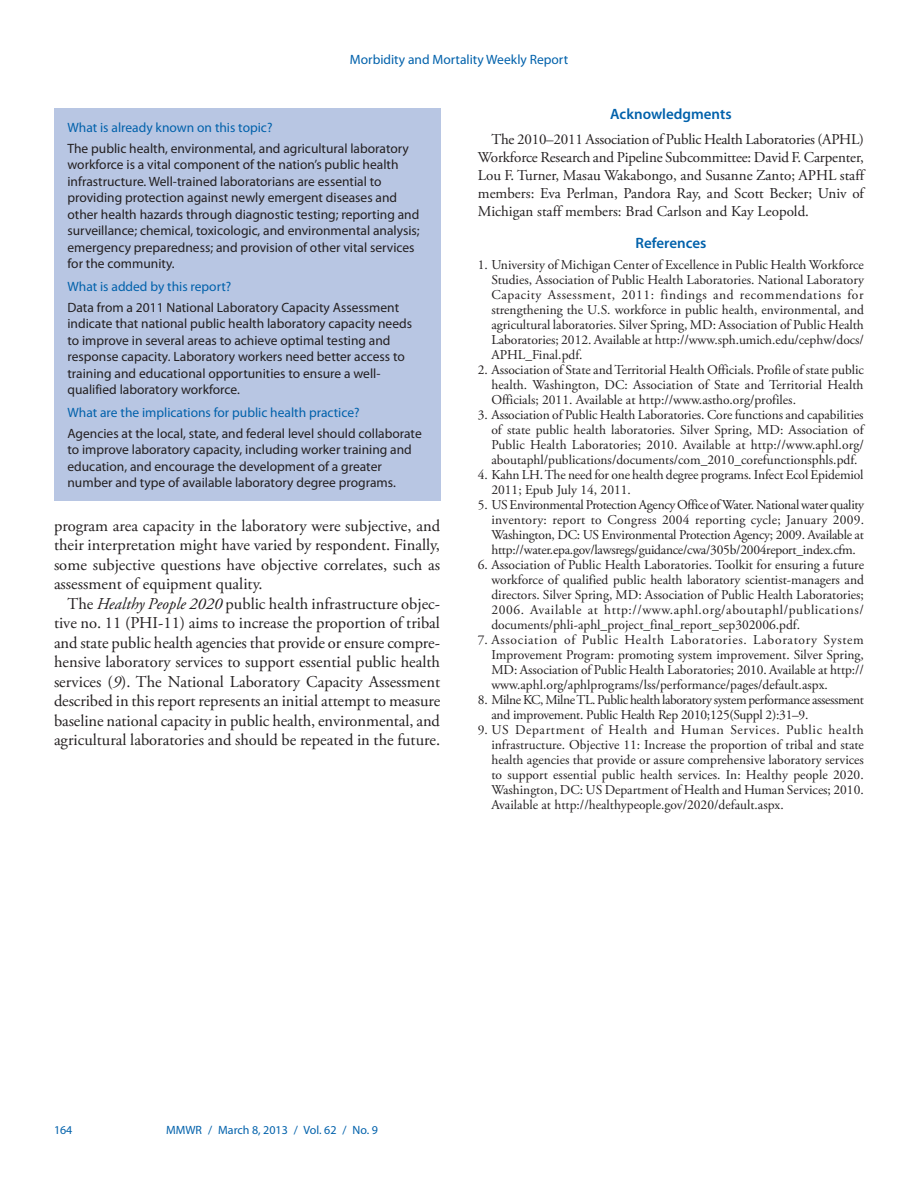
<style>
.page{position:relative;width:918px;height:1188px;background:#fff}
.page>*{position:absolute;margin:0;border:0;box-sizing:border-box;transform-origin:0 0}
.body_copy{font:16.5px/19.5px "Adobe Garamond Pro";color:#231f20;text-align:justify}
.acknowl_text{font:15px/18px "Adobe Garamond Pro";color:#231f20;text-align:justify}
.headline3{font:600 15px "Myriad Pro";color:#0161ab}
.reference_text_1-9{font:13.5px/15px "Adobe Garamond Pro";letter-spacing:-.005em;color:#231f20;text-align:justify}
.fb_answer{font:13.5px/16.5px "Myriad Pro";color:#231f20}
.fb_question{font:13.5px "Myriad Pro";color:#0161ab}
.reference_text_1-9-2{font:13.5px/15px "Adobe Garamond Pro";letter-spacing:-.03em;color:#231f20}
.t1{font:12px "Myriad Pro";color:#0161ab}
.s1{font-style:italic}
</style>
<div class="page">
<div style="left:54px;top:108px;width:386px;height:393px;background:#b8c6e3"></div>
<p class="fb_question" style="left:350px;top:51px;width:220px">Morbidity and Mortality Weekly Report</p>
<p class="fb_question" style="left:68px;top:119px;width:206px">What is already known on this topic?</p>
<p class="fb_answer" style="left:68px;top:140px;width:354px">The public health, environmental, and agricultural laboratory workforce is a vital component of the nation’s public health infrastructure. Well-trained laboratorians are essential to providing protection against newly emergent diseases and other health hazards through diagnostic testing; reporting and surveillance; chemical, toxicologic, and environmental analysis; emergency preparedness; and provision of other vital services for the community.</p>
<p class="fb_question" style="left:68px;top:278px;width:165px">What is added by this report?</p>
<p class="fb_answer" style="left:68px;top:299px;width:346px">Data from a 2011 National Laboratory Capacity Assessment indicate that national public health laboratory capacity needs to improve in several areas to achieve optimal testing and response capacity. Laboratory workers need better access to training and educational opportunities to ensure a well&shy;qualified laboratory workforce.</p>
<p class="fb_question" style="left:68px;top:404px;width:294px">What are the implications for public health practice?</p>
<p class="fb_answer" style="left:68px;top:425px;width:356px">Agencies at the local, state, and federal level should collaborate to improve laboratory capacity, including worker training and education, and encourage the development of a greater number and type of available laboratory degree programs.</p>
<p class="body_copy" style="left:54px;top:516px;width:388px">program area capacity in the laboratory were subjective, and their interpretation might have varied by respondent. Finally, some subjective questions have objective correlates, such as assessment of equipment quality.</p>
<p class="body_copy" style="left:54px;top:594px;width:388px;text-indent:13px">The <span class="s1">Healthy People 2020</span> public health infrastructure objec&shy;tive no. 11 (PHI-11) aims to increase the proportion of tribal and state public health agencies that provide or ensure compre&shy;hensive laboratory services to support essential public health services (<span class="s1">9</span>). The National Laboratory Capacity Assessment described in this report represents an initial attempt to measure baseline national capacity in public health, environmental, and agricultural laboratories and should be repeated in the future.</p>
<p class="headline3" style="left:610px;top:105px;width:123px">Acknowledgments</p>
<p class="acknowl_text" style="left:478px;top:131px;width:388px;text-indent:14px">The 2010–2011 Association of Public Health Laboratories (APHL)<br>Workforce Research and Pipeline Subcommittee: David F. Carpenter, Lou F. Turner, Masau Wakabongo, and Susanne Zanto; APHL staff members: Eva Perlman, Pandora Ray, and Scott Becker; Univ of Michigan staff members: Brad Carlson and Kay Leopold.</p>
<p class="headline3" style="left:636px;top:233px;width:72px">References</p>
<p class="reference_text_1-9" style="left:491px;top:258px;width:374px;text-indent:-14px">1. University of Michigan Center of Excellence in Public Health Workforce Studies, Association of Public Health Laboratories. National Laboratory Capacity Assessment, 2011: findings and recommendations for strengthening the U.S. workforce in public health, environmental, and agricultural laboratories. Silver Spring, MD: Association of Public Health Laboratories; 2012. Available at http://www.sph.umich.edu/cephw/docs/ APHL_Final.pdf.</p>
<p class="reference_text_1-9" style="left:491px;top:363px;width:374px;text-indent:-14px">2. Association of State and Territorial Health Officials. Profile of state public health. Washington, DC: Association of State and Territorial Health Officials; 2011. Available at http://www.astho.org/profiles.</p>
<p class="reference_text_1-9" style="left:491px;top:408px;width:374px;text-indent:-14px">3. Association of Public Health Laboratories. Core functions and capabilities of state public health laboratories. Silver Spring, MD: Association of Public Health Laboratories; 2010. Available at http://www.aphl.org/ aboutaphl/publications/documents/com_2010_corefunctionsphls.pdf.</p>
<p class="reference_text_1-9" style="left:491px;top:468px;width:374px;text-indent:-14px">4. Kahn LH. The need for one health degree programs. Infect Ecol Epidemiol<br>2011; Epub July 14, 2011.</p>
<p class="reference_text_1-9" style="left:491px;top:498px;width:374px;text-indent:-14px">5. US Environmental Protection Agency Office of Water. National water quality inventory: report to Congress 2004 reporting cycle; January 2009.<br>Washington, DC: US Environmental Protection Agency; 2009. Available at http://water.epa.gov/lawsregs/guidance/cwa/305b/2004report_index.cfm.</p>
<p class="reference_text_1-9" style="left:491px;top:558px;width:374px;text-indent:-14px">6. Association of Public Health Laboratories. Toolkit for ensuring a future workforce of qualified public health laboratory scientist-managers and directors. Silver Spring, MD: Association of Public Health Laboratories; 2006. Available at http://www.aphl.org/aboutaphl/publications/ documents/phli-aphl_project_final_report_sep302006.pdf.</p>
<p class="reference_text_1-9" style="left:491px;top:633px;width:374px;text-indent:-14px">7. Association of Public Health Laboratories. Laboratory System Improvement Program: promoting system improvement. Silver Spring, MD: Association of Public Health Laboratories; 2010. Available at http:// www.aphl.org/aphlprograms/lss/performance/pages/default.aspx.</p>
<p class="reference_text_1-9-2" style="left:491px;top:693px;width:374px;text-indent:-14px">8. Milne KC, Milne TL. Public health laboratory system performance assessment and improvement. Public Health Rep 2010;125(Suppl 2):31–9.</p>
<p class="reference_text_1-9" style="left:491px;top:723px;width:374px;text-indent:-14px">9. US Department of Health and Human Services. Public health infrastructure. Objective 11: Increase the proportion of tribal and state health agencies that provide or assure comprehensive laboratory services to support essential public health services. In: Healthy people 2020.<br>Washington, DC: US Department of Health and Human Services; 2010.<br>Available at http://healthypeople.gov/2020/default.aspx.</p>
<p class="t1" style="left:54px;top:1123px;width:20px">164</p>
<p class="t1" style="left:166px;top:1123px;width:213px">MMWR / March 8, 2013 / Vol. 62 / No. 9</p>
</div>
